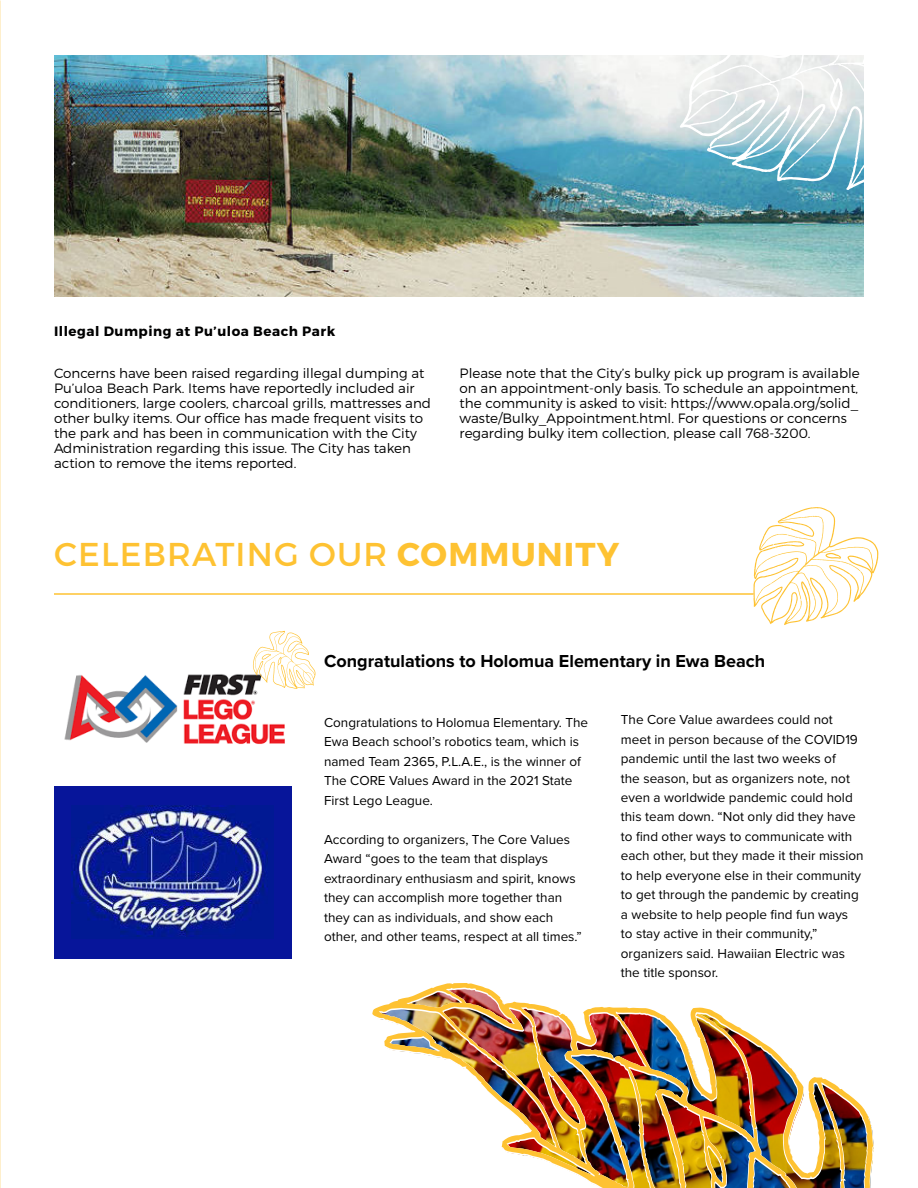
<style>
.page{position:relative;width:918px;height:1188px;background:#fff}
.page>*{position:absolute;margin:0;border:0;box-sizing:border-box;transform-origin:0 0}
.t1{font:33px "Montserrat";letter-spacing:.035em;color:#fec232}
.t2{font:700 18px "Proxima Nova";color:#000}
.t3{font:13.5px/19.5px "Proxima Nova";color:#000}
.t4{font:300 13.5px/15px "Montserrat";color:#000}
.t5{font:700 13.5px "Montserrat";letter-spacing:.04em;color:#000101}
.s1{color:#000101}
.s2{font-weight:700}
</style>
<div class="page">
<div style="left:54px;top:786px;width:237px;height:173px;background:#07159a"></div>
<img style="left:72px;top:806px;width:196px;height:131px">
<img style="left:64px;top:674px;width:221px;height:70px">
<img style="left:54px;top:55px;width:810px;height:241px">
<hr style="left:54px;top:593px;width:700px;height:2px;background:#fec232">
<svg style="left:253px;top:631px;width:62px;height:58px"></svg>
<svg style="left:753px;top:507px;width:125px;height:118px"></svg>
<img style="left:372px;top:983px;width:502px;height:205px">
<svg style="left:680px;top:55px;width:184px;height:135px"></svg>
<p class="t5" style="left:54px;top:323px;width:283px">Illegal Dumping at Pu’uloa Beach Park</p>
<p class="t4" style="left:54px;top:365px;width:379px">Concerns have been raised regarding illegal dumping at Pu’uloa Beach Park. Items have reportedly included air conditioners, large coolers, charcoal grills, mattresses and other bulky items. Our office has made frequent visits to the park and has been in communication with the City Administration regarding this issue. The City has taken action to remove the items reported.</p>
<p class="t4" style="left:460px;top:365px;width:402px">Please note that the City’s bulky pick up program is available on an appointment-only basis. To schedule an appointment, the community is asked to visit: <span class="s1">https://www.opala.org/solid_ waste/Bulky_Appointment.html</span>. For questions or concerns regarding bulky item collection, please call 768-3200.</p>
<h1 class="t1" style="left:54px;top:534px;width:567px">CELEBRATING OUR <span class="s2">COMMUNITY</span></h1>
<h2 class="t2" style="left:324px;top:648px;width:443px">Congratulations to Holomua Elementary in Ewa Beach</h2>
<p class="t3" style="left:324px;top:712px;width:266px">Congratulations to Holomua Elementary. The Ewa Beach school’s robotics team, which is named Team 2365, P.L.A.E., is the winner of The CORE Values Award in the 2021 State First Lego League.</p>
<p class="t3" style="left:324px;top:829px;width:259px">According to organizers, The Core Values Award “goes to the team that displays extraordinary enthusiasm and spirit, knows they can accomplish more together than they can as individuals, and show each other, and other teams, respect at all times.”</p>
<p class="t3" style="left:621px;top:709px;width:244px">The Core Value awardees could not meet in person because of the COVID19 pandemic until the last two weeks of<br>the season, but as organizers note, not even a worldwide pandemic could hold this team down. “Not only did they have to find other ways to communicate with each other, but they made it their mission to help everyone else in their community to get through the pandemic by creating a website to help people find fun ways<br>to stay active in their community,” organizers said. Hawaiian Electric was the title sponsor.</p>
</div>
